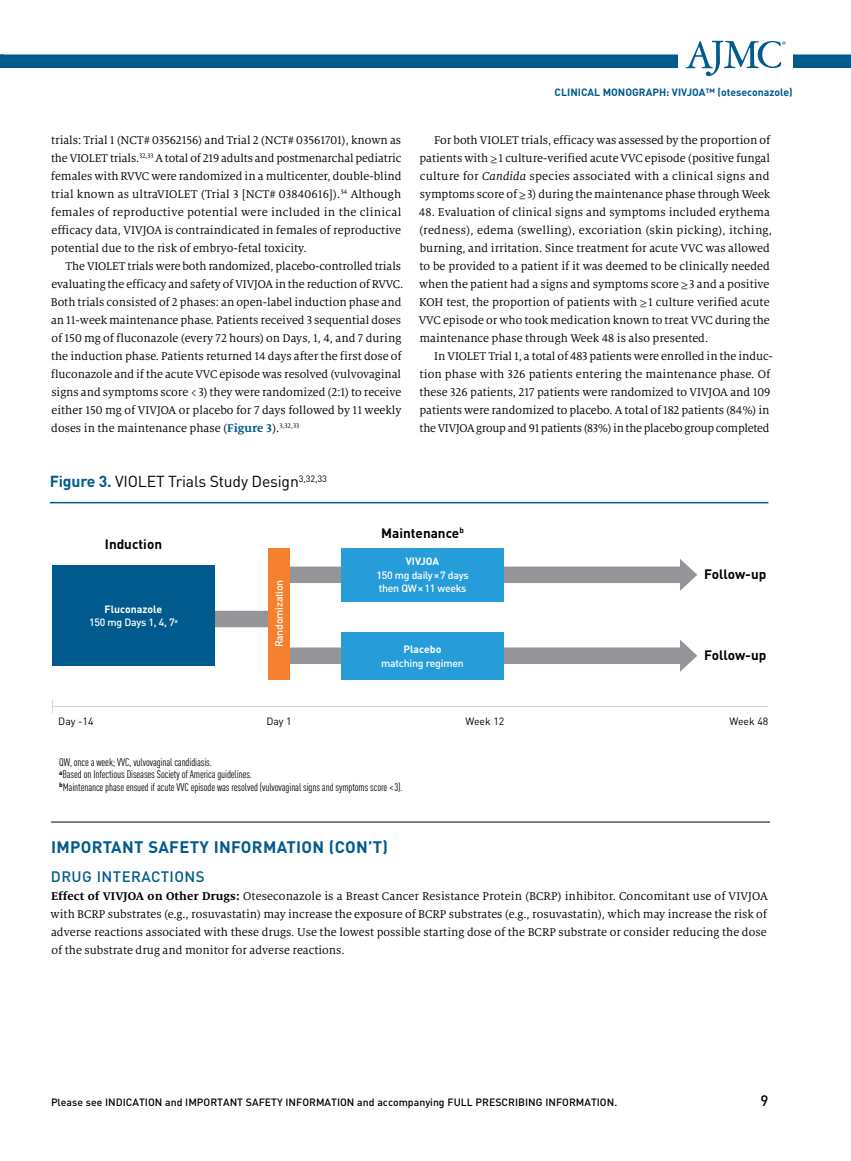
<style>
.page{position:relative;width:851px;height:1161px;background:#fff}
.page>*{position:absolute;margin:0;border:0;box-sizing:border-box;transform-origin:0 0}
.t1{font:700 16.5px "DINOT";letter-spacing:.02em;color:#005a8e}
.t2{font:15.75px "DINOT";letter-spacing:-.01em;color:#000}
.t3{font:500 15px "DINOT";letter-spacing:.03em;color:#005a8e}
.t4{font:500 15px "DINOT";color:#000}
.t5{font:700 13.5px "DINOT";color:#000}
.t6{font:12.3px/18px "Milo Serif OT";color:#000;text-align:justify}
.t7{font:condensed 10.8px/12.3px "DINOT";letter-spacing:-.01em;color:#000}
.t8{font:500 10.5px "DINOT";color:#000}
.t9{font:500 10.5px/13.5px "DINOT";letter-spacing:-.02em;color:#fff;text-align:center}
.t10{font:700 10.5px "DINOT";color:#005a8e}
.t11{font:10.5px "DINOT";color:#000}
.t12{font:700 10.5px "DINOT";color:#fff}
.s1{font-weight:700;color:#005a8e}
.s2{font-style:italic}
.s3{font-weight:700;color:#005a8d}
.s4{font-weight:700}
</style>
<div class="page">
<div style="left:0;top:54px;width:850px;height:14px;background:#005a8e"></div>
<div style="left:678px;top:43px;width:114px;height:36px;background:#fff"></div>
<svg style="left:685px;top:41px;width:100px;height:35px"></svg>
<hr style="left:51px;top:822px;width:719px;height:1px;background:#000">
<div style="left:279px;top:567px;width:407px;height:16px;background:#939598"></div>
<svg style="left:680px;top:559px;width:17px;height:32px"></svg>
<div style="left:156px;top:611px;width:123px;height:16px;background:#939598"></div>
<div style="left:279px;top:647px;width:407px;height:17px;background:#939598"></div>
<svg style="left:680px;top:640px;width:17px;height:32px"></svg>
<div style="left:52px;top:565px;width:162px;height:101px;background:#005a8d"></div>
<div style="left:341px;top:548px;width:162px;height:54px;background:#269dd8"></div>
<div style="left:341px;top:632px;width:162px;height:47px;background:#269dd8"></div>
<hr style="left:50px;top:502px;width:718px;height:1px;background:#005a8d">
<hr style="left:52px;top:706px;width:716px;height:1px;background:#d1d3d4">
<svg style="left:52px;top:700px;width:1px;height:13px"></svg>
<div style="left:268px;top:548px;width:21px;height:131px;background:#f5802f"></div>
<p class="t6" style="left:51px;top:131px;width:352px">trials: Trial 1 (NCT# 03562156) and Trial 2 (NCT# 03561701), known as the VIOLET trials.<sup>32,33</sup> A total of 219 adults and postmenarchal pediatric females with RVVC were randomized in a multicenter, double-blind trial known as ultraVIOLET (Trial 3 [NCT# 03840616]).<sup>34</sup> Although females of reproductive potential were included in the clinical efficacy data, VIVJOA is contraindicated in females of reproductive potential due to the risk of embryo-fetal toxicity.</p>
<p class="t6" style="left:51px;top:257px;width:354px;text-align:left;text-indent:15px">The VIOLET trials were both randomized, placebo-controlled trials evaluating the efficacy and safety of VIVJOA in the reduction of RVVC.<br>Both trials consisted of 2 phases: an open-label induction phase and an 11-week maintenance phase. Patients received 3 sequential doses of 150 mg of fluconazole (every 72 hours) on Days, 1, 4, and 7 during the induction phase. Patients returned 14 days after the first dose of fluconazole and if the acute VVC episode was resolved (vulvovaginal signs and symptoms score &lt;3) they were randomized (2:1) to receive either 150 mg of VIVJOA or placebo for 7 days followed by 11 weekly doses in the maintenance phase (<span class="s1">Figure 3</span>).<sup>3,32,33</sup></p>
<p class="t10" style="left:554px;top:85px;width:239px">CLINICAL MONOGRAPH: VIVJOA™ (oteseconazole)</p>
<p class="t6" style="left:419px;top:131px;width:352px;text-indent:15px">For both VIOLET trials, efficacy was assessed by the proportion of patients with ≥1 culture-verified acute VVC episode (positive fungal culture for <span class="s2">Candida</span> species associated with a clinical signs and symptoms score of ≥3) during the maintenance phase through Week</p>
<p class="t6" style="left:418px;top:203px;width:355px;text-align:left">48. Evaluation of clinical signs and symptoms included erythema (redness), edema (swelling), excoriation (skin picking), itching, burning, and irritation. Since treatment for acute VVC was allowed to be provided to a patient if it was deemed to be clinically needed when the patient had a signs and symptoms score ≥3 and a positive KOH test, the proportion of patients with ≥1 culture verified acute VVC episode or who took medication known to treat VVC during the maintenance phase through Week 48 is also presented.</p>
<p class="t6" style="left:419px;top:347px;width:355px;text-align:left;text-indent:15px">In VIOLET Trial 1, a total of 483 patients were enrolled in the induc&shy;tion phase with 326 patients entering the maintenance phase. Of these 326 patients, 217 patients were randomized to VIVJOA and 109 patients were randomized to placebo. A total of 182 patients (84%) in the VIVJOA group and 91 patients (83%) in the placebo group completed</p>
<p class="t2" style="left:50px;top:472px;width:278px"><span class="s3">Figure 3.</span> VIOLET Trials Study Design<sup>3,32,33</sup></p>
<p class="t5" style="left:105px;top:535px;width:59px">Induction</p>
<p class="t9" style="left:89px;top:602px;width:90px"><span class="s4">Fluconazole<br></span>150 mg Days 1, 4, 7<sup>a</sup></p>
<p class="t9" style="left:272px;top:647px;width:69px;rotate:-90deg">Randomization</p>
<p class="t5" style="left:381px;top:524px;width:84px">Maintenance<sup>b</sup></p>
<p class="t12" style="left:406px;top:555px;width:35px">VIVJOA</p>
<p class="t9" style="left:376px;top:568px;width:94px;text-align:left">150 mg daily×7 days then QW×11 weeks</p>
<p class="t12" style="left:403px;top:642px;width:39px">Placebo</p>
<p class="t9" style="left:381px;top:656px;width:84px">matching regimen</p>
<p class="t5" style="left:704px;top:565px;width:64px">Follow-up</p>
<p class="t5" style="left:704px;top:647px;width:64px">Follow-up</p>
<p class="t11" style="left:58px;top:715px;width:37px">Day -14</p>
<p class="t11" style="left:266px;top:715px;width:27px">Day 1</p>
<p class="t11" style="left:465px;top:715px;width:40px">Week 12</p>
<p class="t11" style="left:729px;top:715px;width:40px">Week 48</p>
<p class="t7" style="left:59px;top:756px;width:345px">QW, once a week; VVC, vulvovaginal candidiasis.<br><sup>a</sup>Based on Infectious Diseases Society of America guidelines.<br><sup>b</sup>Maintenance phase ensued if acute VVC episode was resolved (vulvovaginal signs and symptoms score &lt;3).</p>
<h1 class="t1" style="left:51px;top:836px;width:338px">IMPORTANT SAFETY INFORMATION (CON’T)</h1>
<p class="t3" style="left:51px;top:867px;width:155px">DRUG INTERACTIONS</p>
<p class="t6" style="left:51px;top:887px;width:718px"><span class="s4">Effect of VIVJOA on Other Drugs:</span> Oteseconazole is a Breast Cancer Resistance Protein (BCRP) inhibitor. Concomitant use of VIVJOA with BCRP substrates (e.g., rosuvastatin) may increase the exposure of BCRP substrates (e.g., rosuvastatin), which may increase the risk of adverse reactions associated with these drugs. Use the lowest possible starting dose of the BCRP substrate or consider reducing the dose of the substrate drug and monitor for adverse reactions.</p>
<p class="t8" style="left:51px;top:1096px;width:567px">Please see INDICATION and IMPORTANT SAFETY INFORMATION and accompanying FULL PRESCRIBING INFORMATION.</p>
<p class="t4" style="left:760px;top:1091px;width:9px">9</p>
</div>
